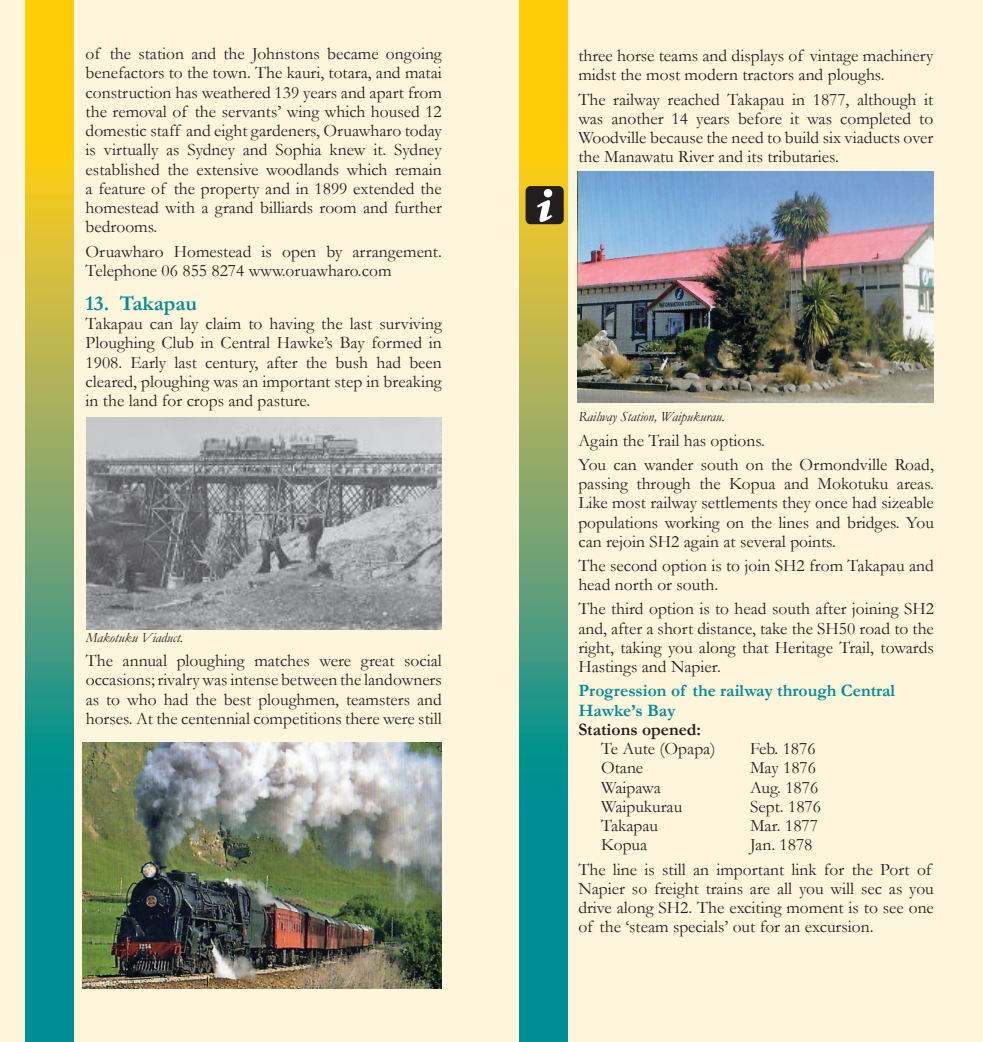
<style>
.page{position:relative;width:983px;height:1042px;background:#fff}
.page>*{position:absolute;margin:0;border:0;box-sizing:border-box;transform-origin:0 0}
.t1{font:700 21px "Garamond";color:#008d96}
.t2{font:17.5px/19.2px "Garamond";color:#231f20;text-align:justify}
.t3{font:700 17.5px/19.2px "Garamond";color:#008d96}
.t4{font:700 17.5px "Garamond";color:#231f20}
.t5{font:italic 14px "Garamond";color:#231f20}
</style>
<div class="page">
<div style="left:0;top:0;width:982px;height:1042px;background:#fef6dc"></div>
<svg style="left:26px;top:0;width:48px;height:1042px;background:#78a861"></svg>
<svg style="left:519px;top:0;width:48px;height:1042px;background:#74a762"></svg>
<img style="left:83px;top:742px;width:358px;height:247px">
<img style="left:577px;top:172px;width:356px;height:231px">
<img style="left:86px;top:418px;width:355px;height:211px">
<div style="left:525px;top:186px;width:38px;height:38px;background:#231f20;border-radius:5px"></div>
<div style="left:543px;top:189px;width:9px;height:8px;background:#fff;border-radius:50%"></div>
<svg style="left:537px;top:200px;width:15px;height:22px"></svg>
<p class="t2" style="left:86px;top:44px;width:357px">of the station and the Johnstons became ongoing benefactors to the town. The kauri, totara, and matai construction has weathered 139 years and apart from the removal of the servants’ wing which housed 12 domestic staff and eight gardeners, Oruawharo today is virtually as Sydney and Sophia knew it. Sydney established the extensive woodlands which remain a feature of the property and in 1899 extended the homestead with a grand billiards room and further bedrooms.</p>
<p class="t2" style="left:86px;top:241px;width:357px">Oruawharo Homestead is open by arrangement.<br>Telephone 06 855 8274 www.oruawharo.com</p>
<p class="t1" style="left:86px;top:291px;width:113px">13. Takapau</p>
<p class="t2" style="left:86px;top:314px;width:357px">Takapau can lay claim to having the last surviving Ploughing Club in Central Hawke’s Bay formed in 1908. Early last century, after the bush had been cleared, ploughing was an important step in breaking in the land for crops and pasture.</p>
<p class="t5" style="left:86px;top:629px;width:99px">Makotuku Viaduct.</p>
<p class="t2" style="left:86px;top:651px;width:357px">The annual ploughing matches were great social occasions; rivalry was intense between the landowners as to who had the best ploughmen, teamsters and horses. At the centennial competitions there were still</p>
<p class="t2" style="left:578px;top:46px;width:356px">three horse teams and displays of vintage machinery midst the most modern tractors and ploughs.</p>
<p class="t2" style="left:578px;top:89px;width:356px">The railway reached Takapau in 1877, although it was another 14 years before it was completed to Woodville because the need to build six viaducts over the Manawatu River and its tributaries.</p>
<p class="t5" style="left:578px;top:408px;width:148px">Railway Station, Waipukurau.</p>
<p class="t2" style="left:578px;top:428px;width:357px;line-height:24.2px">Again the Trail has options.<br>You can wander south on the Ormondville Road,</p>
<p class="t2" style="left:578px;top:474px;width:357px">passing through the Kopua and Mokotuku areas.<br>Like most railway settlements they once had sizeable populations working on the lines and bridges. You can rejoin SH2 again at several points.</p>
<p class="t2" style="left:578px;top:556px;width:357px">The second option is to join SH2 from Takapau and head north or south.</p>
<p class="t2" style="left:578px;top:599px;width:357px">The third option is to head south after joining SH2 and, after a short distance, take the SH50 road to the right, taking you along that Heritage Trail, towards Hastings and Napier.</p>
<p class="t3" style="left:578px;top:681px;width:318px">Progression of the railway through Central<br>Hawke’s Bay</p>
<p class="t4" style="left:578px;top:719px;width:124px">Stations opened:</p>
<p class="t2" style="left:601px;top:739px;width:116px">Te Aute (Opapa)</p>
<p class="t2" style="left:749px;top:739px;width:67px">Feb. 1876</p>
<p class="t2" style="left:601px;top:758px;width:44px">Otane</p>
<p class="t2" style="left:749px;top:758px;width:67px">May 1876</p>
<p class="t2" style="left:601px;top:777px;width:61px">Waipawa</p>
<p class="t2" style="left:749px;top:777px;width:70px">Aug. 1876</p>
<p class="t2" style="left:601px;top:796px;width:83px">Waipukurau</p>
<p class="t2" style="left:749px;top:796px;width:72px">Sept. 1876</p>
<p class="t2" style="left:601px;top:816px;width:59px">Takapau</p>
<p class="t2" style="left:749px;top:816px;width:69px">Mar. 1877</p>
<p class="t2" style="left:601px;top:835px;width:48px">Kopua</p>
<p class="t2" style="left:578px;top:833px;width:354px;line-height:24.2px;text-indent:172px">Jan. 1878<br>The line is still an important link for the Port of</p>
<p class="t2" style="left:578px;top:878px;width:357px">Napier so freight trains are all you will sec as you drive along SH2. The exciting moment is to see one of the ‘steam specials’ out for an excursion.</p>
</div>
